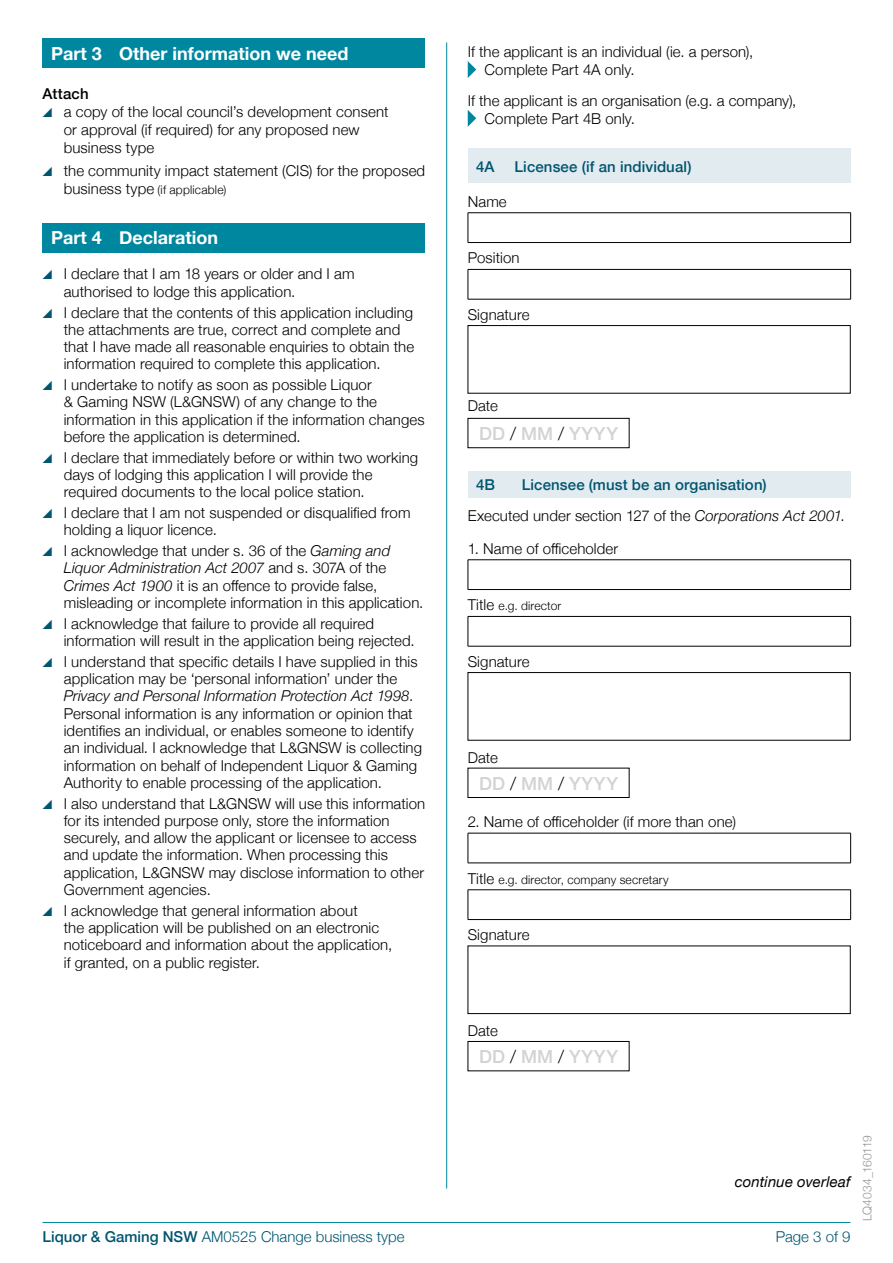
<style>
.page{position:relative;width:893px;height:1263px;background:#fff}
.page>*{position:absolute;margin:0;border:0;box-sizing:border-box;transform-origin:0 0}
.t1{font:700 18px "Helvetica Neue";color:#fff}
.In_Field_Grey_Dates{font:500 18px "Helvetica Neue";letter-spacing:.045em;color:#d1d3d4}
.Body_Copy__forms{font:300 15px/17.2px "Helvetica Neue";letter-spacing:.005em;color:#000}
.Form_Field__Body_abo{font:300 15px "Helvetica Neue";letter-spacing:.01em;color:#000}
.t2{font:300 15px "Helvetica Neue";color:#005570}
.Part_sub_section_hea{font:500 15px "Helvetica Neue";letter-spacing:.01em;color:#005570}
.Part_Sub_Section_Hea{font:500 15px "Helvetica Neue";letter-spacing:.01em;color:#005570}
.Form_Check_Boxes_TAB{font:italic 15px "Helvetica Neue";letter-spacing:.01em;color:#000}
.Body_Copy__forms-2{font:500 15px "Helvetica Neue";letter-spacing:.01em;color:#000}
.Form_Field__Body_abo-2{font:300 12px "Helvetica Neue";letter-spacing:.015em;color:#000}
.t3{font:300 12px "Helvetica Neue";letter-spacing:-.005em;color:#939598}
.s1{color:#005570}
.s2{font-size:15px}
.s3{font-style:italic}
.s4{font-weight:500}
.s5{font-weight:300;color:#000}
</style>
<div class="page">
<hr style="left:446px;top:43px;width:1px;height:1145px;background:#0087a0">
<hr style="left:43px;top:1222px;width:807px;height:1px;background:#0087a0">
<div style="left:43px;top:38px;width:382px;height:30px;background:#0087a0"></div>
<div style="left:43px;top:223px;width:382px;height:30px;background:#0087a0"></div>
<div style="left:468px;top:148px;width:382px;height:35px;background:#e2ebef"></div>
<div style="left:468px;top:471px;width:382px;height:26px;background:#e2ebef"></div>
<svg style="left:468px;top:61px;width:8px;height:17px"></svg>
<svg style="left:468px;top:110px;width:8px;height:17px"></svg>
<hr style="left:468px;top:212px;width:383px;height:1px;background:#000">
<svg style="left:468px;top:213px;width:1px;height:29px"></svg>
<svg style="left:850px;top:213px;width:1px;height:29px"></svg>
<hr style="left:468px;top:242px;width:383px;height:1px;background:#000">
<hr style="left:468px;top:269px;width:383px;height:1px;background:#000">
<svg style="left:468px;top:270px;width:1px;height:29px"></svg>
<svg style="left:850px;top:270px;width:1px;height:29px"></svg>
<hr style="left:468px;top:299px;width:383px;height:1px;background:#000">
<div style="left:468px;top:325px;width:382px;height:68px;border:1px solid #000"></div>
<div style="left:468px;top:418px;width:161px;height:30px;border:1px solid #000"></div>
<hr style="left:468px;top:559px;width:383px;height:1px;background:#000">
<svg style="left:468px;top:560px;width:1px;height:29px"></svg>
<svg style="left:850px;top:560px;width:1px;height:29px"></svg>
<hr style="left:468px;top:589px;width:383px;height:1px;background:#000">
<hr style="left:468px;top:616px;width:383px;height:1px;background:#000">
<svg style="left:468px;top:617px;width:1px;height:29px"></svg>
<svg style="left:850px;top:617px;width:1px;height:29px"></svg>
<hr style="left:468px;top:646px;width:383px;height:1px;background:#000">
<div style="left:468px;top:672px;width:382px;height:68px;border:1px solid #000"></div>
<div style="left:468px;top:768px;width:161px;height:30px;border:1px solid #000"></div>
<hr style="left:468px;top:833px;width:383px;height:1px;background:#000">
<hr style="left:468px;top:833px;width:1px;height:30px;background:#000">
<hr style="left:850px;top:833px;width:1px;height:30px;background:#000">
<hr style="left:468px;top:863px;width:383px;height:1px;background:#000">
<hr style="left:468px;top:889px;width:383px;height:1px;background:#000">
<svg style="left:468px;top:890px;width:1px;height:29px"></svg>
<svg style="left:850px;top:890px;width:1px;height:29px"></svg>
<hr style="left:468px;top:919px;width:383px;height:1px;background:#000">
<div style="left:468px;top:946px;width:382px;height:68px;border:1px solid #000"></div>
<div style="left:468px;top:1041px;width:161px;height:30px;border:1px solid #000"></div>
<p class="t1" style="left:51px;top:40px;width:299px">Part 3 Other information we need</p>
<p class="Body_Copy__forms-2" style="left:43px;top:82px;width:48px">Attach</p>
<p class="Body_Copy__forms" style="left:64px;top:102px;width:326px;line-height:18px;text-indent:-21px"><span class="s1">•</span> a copy of the local council’s development consent or approval (if required) for any proposed new business type</p>
<p class="Body_Copy__forms" style="left:43px;top:161px;width:384px"><span class="s1">•</span> the community impact statement (CIS) for the proposed</p>
<p class="Form_Field__Body_abo-2" style="left:64px;top:180px;width:164px"><span class="s2">business type</span> (if applicable)</p>
<p class="t1" style="left:51px;top:224px;width:168px">Part 4 Declaration</p>
<p class="Body_Copy__forms" style="left:64px;top:264px;width:292px;text-indent:-21px"><span class="s1">•</span> I declare that I am 18 years or older and I am authorised to lodge this application.</p>
<p class="Body_Copy__forms" style="left:64px;top:302px;width:352px;text-indent:-21px"><span class="s1">•</span> I declare that the contents of this application including the attachments are true, correct and complete and that I have made all reasonable enquiries to obtain the information required to complete this application.</p>
<p class="Body_Copy__forms" style="left:64px;top:375px;width:362px;text-indent:-21px"><span class="s1">•</span> I undertake to notify as soon as possible Liquor<br>&amp; Gaming NSW (L&amp;GNSW) of any change to the information in this application if the information changes before the application is determined.</p>
<p class="Body_Copy__forms" style="left:64px;top:448px;width:356px;text-indent:-21px"><span class="s1">•</span> I declare that immediately before or within two working days of lodging this application I will provide the required documents to the local police station.</p>
<p class="Body_Copy__forms" style="left:64px;top:503px;width:348px;text-indent:-21px"><span class="s1">•</span> I declare that I am not suspended or disqualified from holding a liquor licence.</p>
<p class="Body_Copy__forms" style="left:64px;top:541px;width:361px;text-indent:-21px"><span class="s1">•</span> I acknowledge that under s. 36 of the <span class="s3">Gaming and Liquor Administration Act 2007</span> and s. 307A of the <span class="s3">Crimes Act 1900</span> it is an offence to provide false, misleading or incomplete information in this application.</p>
<p class="Body_Copy__forms" style="left:64px;top:614px;width:352px;text-indent:-21px"><span class="s1">•</span> I acknowledge that failure to provide all required information will result in the application being rejected.</p>
<p class="Body_Copy__forms" style="left:64px;top:652px;width:360px;text-indent:-21px"><span class="s1">•</span> I understand that specific details I have supplied in this application may be ‘personal information’ under the <span class="s3">Privacy and Personal Information Protection Act 1998</span>.<br>Personal information is any information or opinion that identifies an individual, or enables someone to identify an individual. I acknowledge that L&amp;GNSW is collecting information on behalf of Independent Liquor &amp; Gaming Authority to enable processing of the application.</p>
<p class="Body_Copy__forms" style="left:64px;top:793px;width:363px;text-indent:-21px"><span class="s1">•</span> I also understand that L&amp;GNSW will use this information for its intended purpose only, store the information securely, and allow the applicant or licensee to access and update the information. When processing this application, L&amp;GNSW may disclose information to other Government agencies.</p>
<p class="Body_Copy__forms" style="left:64px;top:901px;width:330px;text-indent:-21px"><span class="s1">•</span> I acknowledge that general information about<br>the application will be published on an electronic noticeboard and information about the application, if granted, on a public register.</p>
<p class="t2" style="left:43px;top:1224px;width:364px"><span class="s4">Liquor &amp; Gaming NSW</span> AM0525 Change business type</p>
<p class="Body_Copy__forms" style="left:485px;top:42px;width:270px;line-height:18px;text-indent:-17px">If the applicant is an individual (ie. a person),<br>Complete Part 4A only.</p>
<p class="Body_Copy__forms" style="left:485px;top:90px;width:313px;line-height:18px;text-indent:-17px">If the applicant is an organisation (e.g. a company),<br>Complete Part 4B only.</p>
<p class="Part_Sub_Section_Hea" style="left:476px;top:154px;width:20px">4A</p>
<p class="Part_Sub_Section_Hea" style="left:514px;top:154px;width:179px">Licensee (if an individual)</p>
<p class="Form_Field__Body_abo" style="left:468px;top:189px;width:41px">Name</p>
<p class="Form_Field__Body_abo" style="left:468px;top:246px;width:53px">Position</p>
<p class="Body_Copy__forms" style="left:468px;top:305px;width:63px">Signature</p>
<p class="Body_Copy__forms" style="left:468px;top:396px;width:32px">Date</p>
<p class="In_Field_Grey_Dates" style="left:479px;top:419px;width:141px">DD <span class="s5">/</span> MM <span class="s5">/</span> YYYY</p>
<p class="Part_sub_section_hea" style="left:476px;top:472px;width:20px">4B</p>
<p class="Part_sub_section_hea" style="left:522px;top:472px;width:246px">Licensee (must be an organisation)</p>
<p class="Body_Copy__forms" style="left:468px;top:506px;width:378px">Executed under section 127 of the <span class="s3">Corporations Act 2001</span>.</p>
<p class="Form_Field__Body_abo" style="left:468px;top:536px;width:152px">1. Name of officeholder</p>
<p class="Form_Field__Body_abo-2" style="left:468px;top:596px;width:95px"><span class="s2">Title</span> e.g. director</p>
<p class="Body_Copy__forms" style="left:468px;top:652px;width:63px">Signature</p>
<p class="Body_Copy__forms" style="left:468px;top:748px;width:32px">Date</p>
<p class="In_Field_Grey_Dates" style="left:479px;top:769px;width:141px">DD <span class="s5">/</span> MM <span class="s5">/</span> YYYY</p>
<p class="Form_Field__Body_abo" style="left:468px;top:809px;width:270px">2. Name of officeholder (if more than one)</p>
<p class="Form_Field__Body_abo-2" style="left:468px;top:870px;width:202px"><span class="s2">Title</span> e.g. director, company secretary</p>
<p class="Body_Copy__forms" style="left:468px;top:925px;width:63px">Signature</p>
<p class="Body_Copy__forms" style="left:468px;top:1021px;width:32px">Date</p>
<p class="In_Field_Grey_Dates" style="left:479px;top:1042px;width:141px">DD <span class="s5">/</span> MM <span class="s5">/</span> YYYY</p>
<p class="Form_Check_Boxes_TAB" style="left:735px;top:1171px;width:117px">continue overleaf</p>
<p class="t2" style="left:776px;top:1224px;width:76px">Page 3 of 9</p>
<p class="t3" style="left:857px;top:1221px;width:87px;rotate:-90deg">LQ4034_160119</p>
</div>
